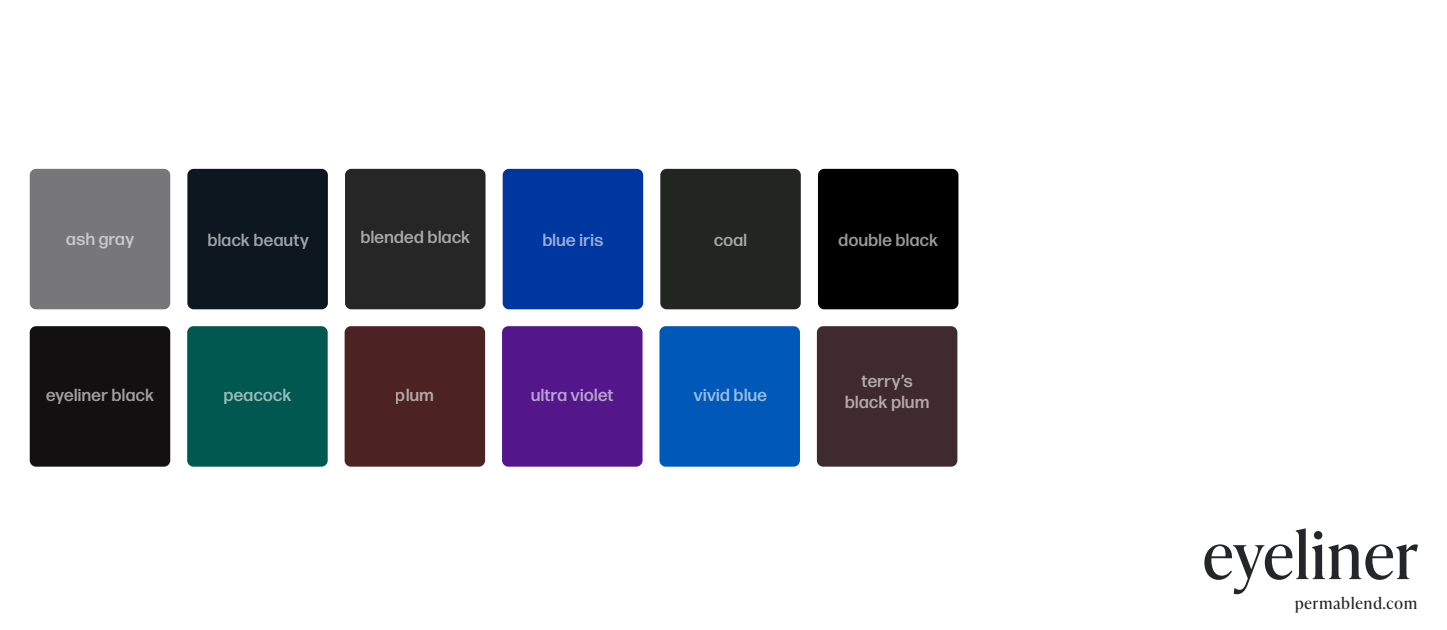
<style>
.page{position:relative;width:1447px;height:630px;background:#fff}
.page>*{position:absolute;margin:0;border:0;box-sizing:border-box;transform-origin:0 0}
.t1{font:64.75px "Ivy Presto Headline";letter-spacing:.025em;color:#242729}
.t2{font:500 17.5px/21px "Forma DJR Deck";letter-spacing:.025em;color:#fff;text-align:center}
.t3{font:15.75px "Ivy Presto Headline";letter-spacing:.065em;color:#242729}
</style>
<div class="page">
<div style="left:30px;top:169px;width:140px;height:140px;background:#77777a;border-radius:6px"></div>
<div style="left:187px;top:169px;width:141px;height:140px;background:#0d1720;border-radius:6px"></div>
<div style="left:345px;top:169px;width:140px;height:140px;background:#262626;border-radius:6px"></div>
<div style="left:503px;top:169px;width:140px;height:140px;background:#0036a0;border-radius:6px"></div>
<div style="left:660px;top:169px;width:141px;height:140px;background:#222620;border-radius:6px"></div>
<div style="left:818px;top:169px;width:140px;height:140px;background:#000;border-radius:6px"></div>
<div style="left:30px;top:326px;width:140px;height:141px;background:#121010;border-radius:6px"></div>
<div style="left:187px;top:326px;width:141px;height:141px;background:#005850;border-radius:6px"></div>
<div style="left:345px;top:326px;width:140px;height:141px;background:#4d2223;border-radius:6px"></div>
<div style="left:502px;top:326px;width:140px;height:141px;background:#53168b;border-radius:6px"></div>
<div style="left:659px;top:326px;width:141px;height:141px;background:#0058b8;border-radius:6px"></div>
<div style="left:817px;top:326px;width:140px;height:141px;background:#3f2a2f;border-radius:6px"></div>
<p class="t2" style="left:66px;top:228px;width:69px">ash gray</p>
<p class="t2" style="left:208px;top:229px;width:102px">black beauty</p>
<p class="t2" style="left:361px;top:226px;width:111px">blended black</p>
<p class="t2" style="left:542px;top:229px;width:62px">blue iris</p>
<p class="t2" style="left:714px;top:229px;width:35px">coal</p>
<p class="t2" style="left:838px;top:229px;width:101px">double black</p>
<p class="t2" style="left:46px;top:384px;width:109px">eyeliner black</p>
<p class="t2" style="left:224px;top:384px;width:69px">peacock</p>
<p class="t2" style="left:396px;top:384px;width:39px">plum</p>
<p class="t2" style="left:531px;top:384px;width:84px">ultra violet</p>
<p class="t2" style="left:694px;top:384px;width:75px">vivid blue</p>
<p class="t2" style="left:845px;top:370px;width:85px">terry’s black plum</p>
<h1 class="t1" style="left:1203px;top:509px;width:217px">eyeliner</h1>
<p class="t3" style="left:1295px;top:592px;width:124px">permablend.com</p>
</div>
